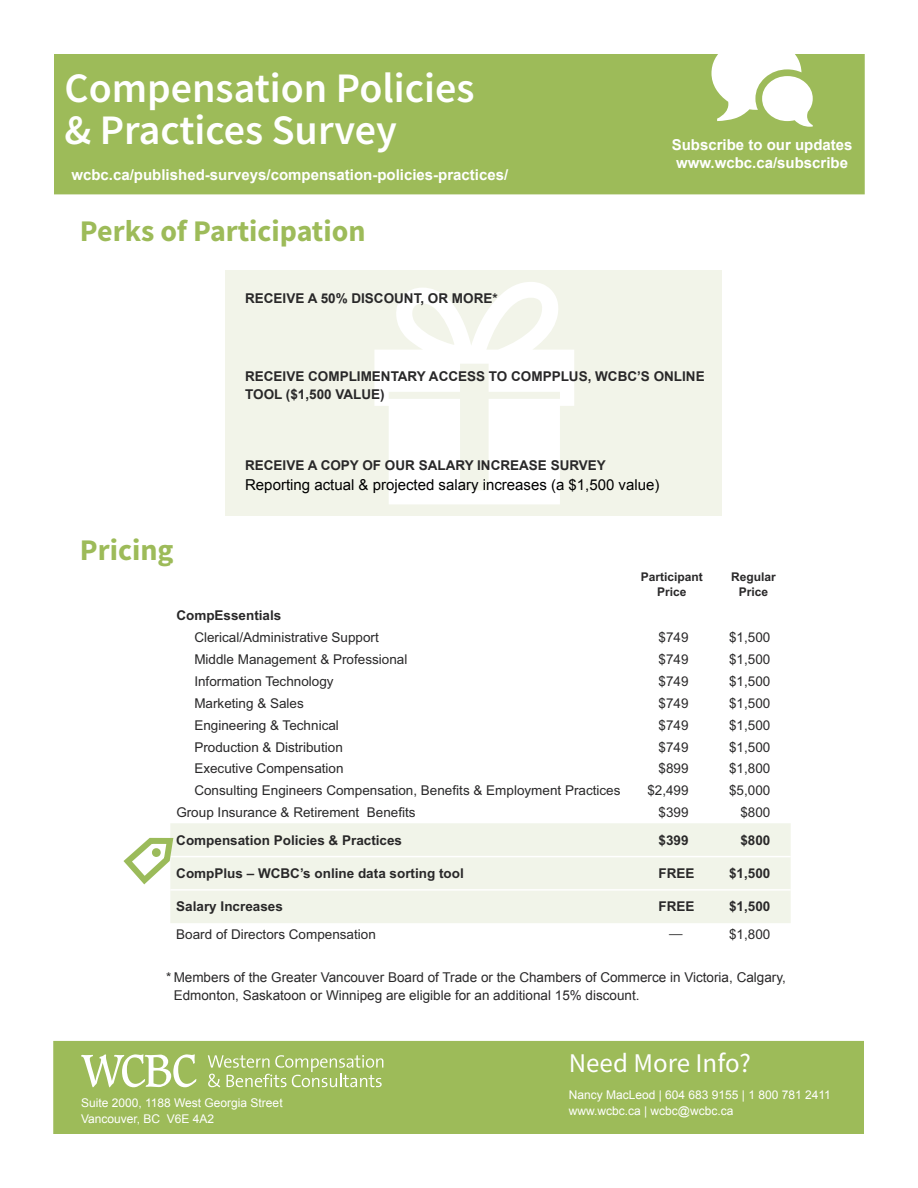
<style>
.page{position:relative;width:918px;height:1188px;background:#fff}
.page>*{position:absolute;margin:0;border:0;box-sizing:border-box;transform-origin:0 0}
.t1{font:600 42px/42px "Source Sans Pro";color:#fff}
.t2{font:700 30px "Source Sans Pro";color:#9dbb59}
.t3{font:27px "Source Sans Pro";color:#fff}
.t4{font:700 15px/18px "Arial";color:#fff}
.t5{font:15px "Arial";color:#000}
.t6{font:13.5px/18px "Arial";color:#292829}
.t7{font:700 13.5px/18px "Arial";color:#292829}
.t8{font:13.5px "Candara";color:#292829}
.t9{font:12px/16.5px "Arial";color:#fff}
.t10{font:700 12px/15px "Arial";color:#292829;text-align:center}
</style>
<div class="page">
<div style="left:53px;top:1041px;width:811px;height:93px;background:#9dbb59"></div>
<div style="left:54px;top:54px;width:811px;height:140px;background:#9dbb59"></div>
<svg style="left:208px;top:1055px;width:175px;height:32px"></svg>
<svg style="left:81px;top:1054px;width:115px;height:33px"></svg>
<div style="left:225px;top:271px;width:497px;height:245px;background:#f2f4e9"></div>
<svg style="left:374px;top:282px;width:200px;height:222px;fill:#fff"></svg>
<div style="left:170px;top:823px;width:621px;height:100px;background:#f1f4e9"></div>
<hr style="left:170px;top:856px;width:457px;height:1px;background:#fff">
<hr style="left:627px;top:856px;width:82px;height:1px;background:#fff">
<hr style="left:709px;top:856px;width:82px;height:1px;background:#fff">
<hr style="left:170px;top:889px;width:457px;height:2px;background:#fff">
<hr style="left:627px;top:889px;width:82px;height:2px;background:#fff">
<hr style="left:709px;top:889px;width:82px;height:2px;background:#fff">
<svg style="left:123px;top:834px;width:54px;height:55px"></svg>
<h1 class="t1" style="left:64px;top:67px;width:412px">Compensation Policies &amp; Practices Survey</h1>
<p class="t4" style="left:71px;top:166px;width:438px">wcbc.ca/published-surveys/compensation-policies-practices/</p>
<h2 class="t2" style="left:80px;top:210px;width:287px">Perks of Participation</h2>
<p class="t7" style="left:245px;top:289px;width:254px">receive a 50% discount, Or More*</p>
<p class="t4" style="left:672px;top:136px;width:182px">Subscribe to our updates www.wcbc.ca/subscribe</p>
<p class="t7" style="left:245px;top:367px;width:461px">receive complimentary access to CompPlus, wcbc’s online tool ($1,500 value)</p>
<h2 class="t2" style="left:80px;top:530px;width:95px">Pricing</h2>
<p class="t7" style="left:245px;top:457px;width:362px">rec eive a copy of our Salary Inc rease Survey</p>
<p class="t5" style="left:245px;top:475px;width:416px">Reporting actual &amp; projected salary increases (a $1,500 value)</p>
<p class="t10" style="left:641px;top:569px;width:64px">Participant<br>Price</p>
<p class="t10" style="left:731px;top:569px;width:46px">Regular<br>Price</p>
<p class="t7" style="left:176px;top:607px;width:107px">CompEssentials</p>
<p class="t6" style="left:194px;top:629px;width:186px">Clerical/Administrative Support</p>
<p class="t6" style="left:659px;top:629px;width:32px">$749</p>
<p class="t6" style="left:729px;top:629px;width:43px">$1,500</p>
<p class="t6" style="left:194px;top:650px;width:215px">Middle Management &amp; Professional</p>
<p class="t6" style="left:659px;top:650px;width:32px">$749</p>
<p class="t6" style="left:729px;top:650px;width:43px">$1,500</p>
<p class="t6" style="left:194px;top:672px;width:141px">Information Technology</p>
<p class="t6" style="left:659px;top:672px;width:32px">$749</p>
<p class="t6" style="left:729px;top:672px;width:43px">$1,500</p>
<p class="t6" style="left:194px;top:694px;width:111px">Marketing &amp; Sales</p>
<p class="t6" style="left:659px;top:694px;width:32px">$749</p>
<p class="t6" style="left:729px;top:694px;width:43px">$1,500</p>
<p class="t6" style="left:194px;top:716px;width:146px">Engineering &amp; Technical</p>
<p class="t6" style="left:659px;top:716px;width:32px">$749</p>
<p class="t6" style="left:729px;top:716px;width:43px">$1,500</p>
<p class="t6" style="left:194px;top:738px;width:150px">Production &amp; Distribution</p>
<p class="t6" style="left:659px;top:738px;width:32px">$749</p>
<p class="t6" style="left:729px;top:738px;width:43px">$1,500</p>
<p class="t6" style="left:194px;top:760px;width:151px">Executive Compensation</p>
<p class="t6" style="left:659px;top:760px;width:32px">$899</p>
<p class="t6" style="left:729px;top:760px;width:43px">$1,800</p>
<p class="t6" style="left:194px;top:782px;width:428px">Consulting Engineers Compensation, Benefits &amp; Employment Practices</p>
<p class="t6" style="left:647px;top:782px;width:43px">$2,499</p>
<p class="t6" style="left:729px;top:782px;width:43px">$5,000</p>
<p class="t6" style="left:176px;top:804px;width:241px">Group Insurance &amp; Retirement Benefits</p>
<p class="t6" style="left:659px;top:804px;width:32px">$399</p>
<p class="t6" style="left:740px;top:804px;width:32px">$800</p>
<p class="t7" style="left:176px;top:831px;width:227px">Compensation Policies &amp; Practices</p>
<p class="t7" style="left:659px;top:831px;width:32px">$399</p>
<p class="t7" style="left:740px;top:831px;width:32px">$800</p>
<p class="t7" style="left:176px;top:865px;width:289px">CompPlus – WCBC’s online data sorting tool</p>
<p class="t7" style="left:659px;top:865px;width:38px">FREE</p>
<p class="t7" style="left:729px;top:865px;width:43px">$1,500</p>
<p class="t7" style="left:176px;top:898px;width:108px">Salary Increases</p>
<p class="t7" style="left:659px;top:898px;width:38px">FREE</p>
<p class="t7" style="left:729px;top:898px;width:43px">$1,500</p>
<p class="t6" style="left:176px;top:925px;width:201px">Board of Directors Compensation</p>
<p class="t8" style="left:669px;top:926px;width:15px">—</p>
<p class="t6" style="left:729px;top:925px;width:43px">$1,800</p>
<p class="t6" style="left:174px;top:969px;width:614px;text-indent:-8px">* Members of the Greater Vancouver Board of Trade or the Chambers of Commerce in Victoria, Calgary,<br>Edmonton, Saskatoon or Winnipeg are eligible for an additional 15% discount.</p>
<p class="t9" style="left:81px;top:1095px;width:203px">Suite 2000, 1188 West Georgia Street<br>Vancouver, BC V6E 4A2</p>
<h3 class="t3" style="left:569px;top:1045px;width:184px">Need More Info?</h3>
<p class="t9" style="left:569px;top:1087px;width:264px">Nancy MacLeod | 604 683 9155 | 1 800 781 2411 www.wcbc.ca | wcbc@wcbc.ca</p>
</div>
